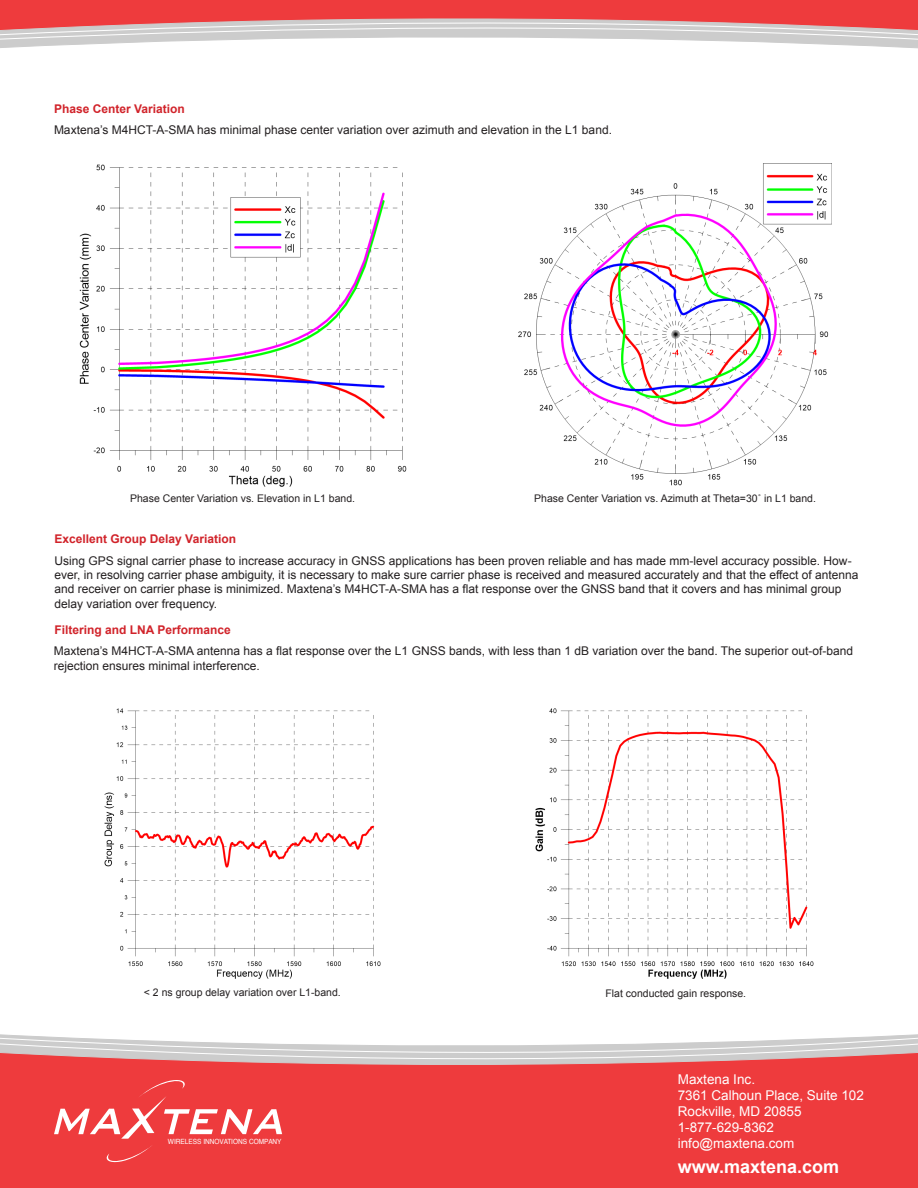
<style>
.page{position:relative;width:918px;height:1188px;background:#fff}
.page>*{position:absolute;margin:0;border:0;box-sizing:border-box;transform-origin:0 0}
.t1{font:700 18px "Arial";color:#fff}
.t2{font:13.5px "Arial";color:#fff}
.t3{font:12px/14.4px "Arial";color:#231f20}
.t4{font:700 12px "Arial";color:#d1232a}
.t5{font:10.5px "Arial";color:#231f20}
.t6{font:7.2px "Helvetica";color:#fff;scale:.91 1}
</style>
<div class="page">
<img style="left:79px;top:164px;width:328px;height:323px">
<img style="left:519px;top:164px;width:313px;height:322px">
<div style="left:0;top:1169px;width:918px;height:19px;background:#ee3b3d"></div>
<svg style="left:0;top:1034px;width:918px;height:135px;background:#eb5f60"></svg>
<svg style="left:0;top:0;width:918px;height:49px"></svg>
<img style="left:104px;top:708px;width:277px;height:271px">
<img style="left:535px;top:708px;width:279px;height:271px">
<p class="t4" style="left:54px;top:101px;width:132px">Phase Center Variation</p>
<p class="t3" style="left:54px;top:123px;width:560px">Maxtena’s M4HCT-A-SMA has minimal phase center variation over azimuth and elevation in the L1 band.</p>
<p class="t5" style="left:130px;top:491px;width:227px">Phase Center Variation vs. Elevation in L1 band.</p>
<p class="t5" style="left:534px;top:491px;width:283px">Phase Center Variation vs. Azimuth at Theta=30˚ in L1 band.</p>
<p class="t4" style="left:55px;top:531px;width:183px">Excellent Group Delay Variation</p>
<p class="t3" style="left:55px;top:553px;width:805px">Using GPS signal carrier phase to increase accuracy in GNSS applications has been proven reliable and has made mm-level accuracy possible. How&shy;ever, in resolving carrier phase ambiguity, it is necessary to make sure carrier phase is received and measured accurately and that the effect of antenna and receiver on carrier phase is minimized. Maxtena’s M4HCT-A-SMA has a flat response over the GNSS band that it covers and has minimal group delay variation over frequency.</p>
<p class="t3" style="left:54px;top:644px;width:801px">Maxtena’s M4HCT-A-SMA antenna has a flat response over the L1 GNSS bands, with less than 1 dB variation over the band. The superior out-of-band rejection ensures minimal interference.</p>
<p class="t4" style="left:55px;top:622px;width:178px">Filtering and LNA Performance</p>
<p class="t5" style="left:144px;top:986px;width:198px">&lt; 2 ns group delay variation over L1-band.</p>
<p class="t5" style="left:606px;top:986px;width:142px">Flat conducted gain response.</p>
<p class="t6" style="left:168px;top:1135px;width:126px">WIRELESS INNOVATIONS COMPANY</p>
<p class="t2" style="left:678px;top:1070px;width:79px">Maxtena Inc.</p>
<p class="t2" style="left:678px;top:1086px;width:188px">7361 Calhoun Place, Suite 102</p>
<p class="t2" style="left:678px;top:1102px;width:125px">Rockville, MD 20855</p>
<p class="t2" style="left:678px;top:1119px;width:98px">1-877-629-8362</p>
<p class="t2" style="left:678px;top:1135px;width:118px">info@maxtena.com</p>
<p class="t1" style="left:678px;top:1155px;width:163px">www.maxtena.com</p>
</div>
